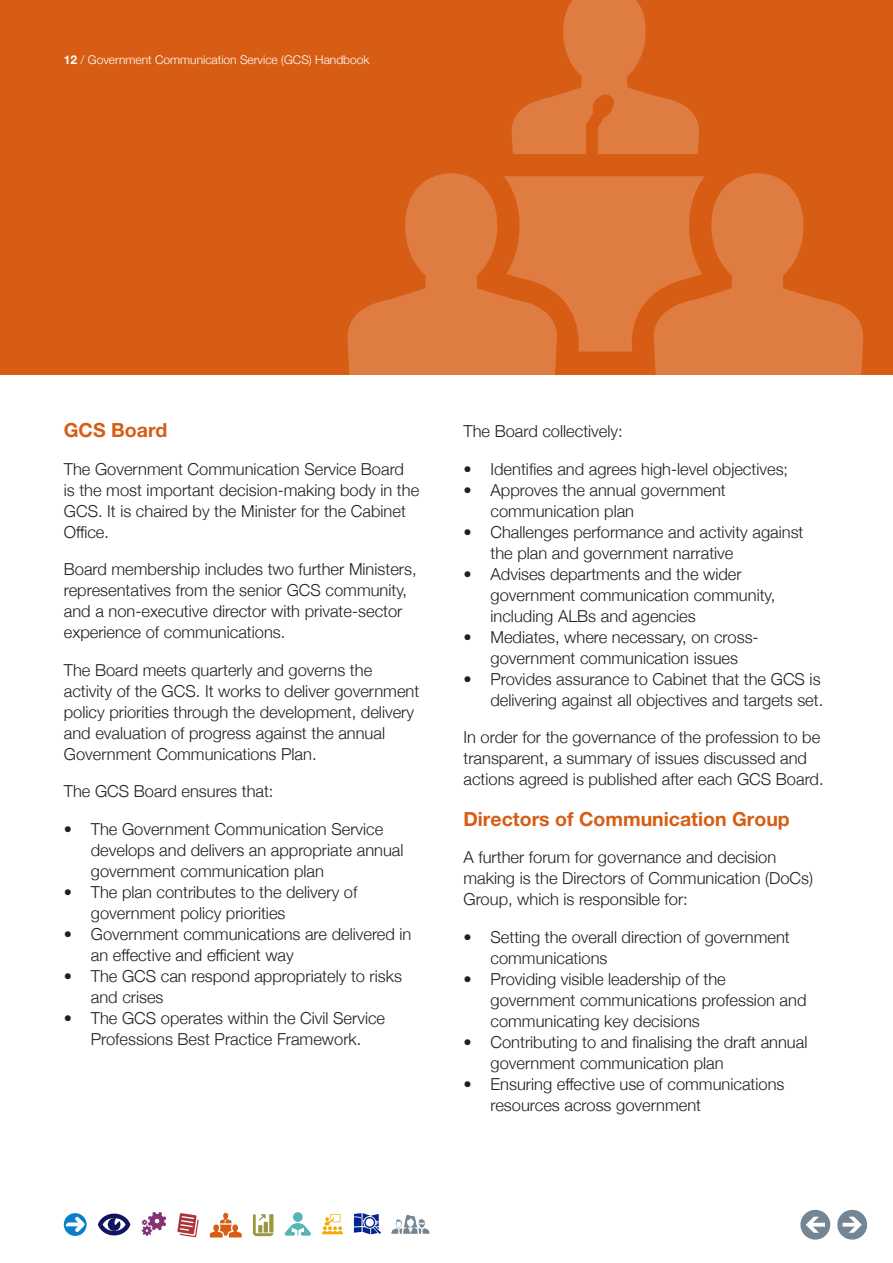
<style>
.page{position:relative;width:893px;height:1263px;background:#fff}
.page>*{position:absolute;margin:0;border:0;box-sizing:border-box;transform-origin:0 0}
.t1{font:700 19.5px "Helvetica Neue LT Pro";color:#d75d14}
.t2{font:300 16.5px/21px "Helvetica Neue";color:#231f20}
.t3{font:300 12px "Helvetica Neue";color:#fff}
.s1{font-weight:700}
</style>
<div class="page">
<div style="left:0;top:0;width:893px;height:374px;background:#d75d14"></div>
<svg style="left:64px;top:1213px;width:23px;height:23px"></svg>
<svg style="left:98px;top:1213px;width:32px;height:22px"></svg>
<svg style="left:142px;top:1212px;width:24px;height:24px"></svg>
<svg style="left:177px;top:1213px;width:22px;height:24px"></svg>
<div style="left:293px;top:1212px;width:10px;height:10px;background:#55b6b3;border-radius:50%"></div>
<svg style="left:285px;top:1223px;width:26px;height:13px"></svg>
<svg style="left:253px;top:1214px;width:20px;height:22px"></svg>
<svg style="left:322px;top:1214px;width:21px;height:20px"></svg>
<svg style="left:391px;top:1214px;width:38px;height:20px"></svg>
<svg style="left:354px;top:1213px;width:27px;height:21px"></svg>
<svg style="left:210px;top:1213px;width:32px;height:24px"></svg>
<svg style="left:512px;top:0;width:187px;height:154px"></svg>
<svg style="left:347px;top:173px;width:516px;height:202px"></svg>
<svg style="left:837px;top:1210px;width:30px;height:29px"></svg>
<svg style="left:800px;top:1210px;width:30px;height:29px"></svg>
<p class="t3" style="left:64px;top:50px;width:307px"><span class="s1">12</span> / Government Communication Service (GCS) Handbook</p>
<p class="t1" style="left:64px;top:418px;width:105px">GCS Board</p>
<p class="t2" style="left:64px;top:457px;width:357px">The Government Communication Service Board<br>is the most important decision-making body in the GCS. It is chaired by the Minister for the Cabinet Office.</p>
<p class="t2" style="left:64px;top:558px;width:354px">Board membership includes two further Ministers, representatives from the senior GCS community, and a non-executive director with private-sector experience of communications.</p>
<p class="t2" style="left:64px;top:658px;width:357px">The Board meets quarterly and governs the activity of the GCS. It works to deliver government policy priorities through the development, delivery and evaluation of progress against the annual Government Communications Plan.</p>
<p class="t2" style="left:64px;top:780px;width:211px">The GCS Board ensures that:</p>
<p class="t2" style="left:91px;top:817px;width:314px;text-indent:-27px">• The Government Communication Service develops and delivers an appropriate annual government communication plan</p>
<p class="t2" style="left:91px;top:880px;width:268px;text-indent:-27px">• The plan contributes to the delivery of government policy priorities</p>
<p class="t2" style="left:91px;top:922px;width:322px;text-indent:-27px">• Government communications are delivered in an effective and efficient way</p>
<p class="t2" style="left:91px;top:964px;width:313px;text-indent:-27px">• The GCS can respond appropriately to risks and crises</p>
<p class="t2" style="left:64px;top:1006px;width:323px;text-align:center">• The GCS operates within the Civil Service<br>Professions Best Practice Framework.</p>
<p class="t2" style="left:463px;top:420px;width:161px">The Board collectively:</p>
<p class="t2" style="left:463px;top:457px;width:326px">• Identifies and agrees high-level objectives;</p>
<p class="t2" style="left:490px;top:478px;width:237px;text-indent:-27px">• Approves the annual government communication plan</p>
<p class="t2" style="left:490px;top:520px;width:314px;text-indent:-27px">• Challenges performance and activity against the plan and government narrative</p>
<p class="t2" style="left:490px;top:562px;width:286px;text-indent:-27px">• Advises departments and the wider government communication community, including ALBs and agencies</p>
<p class="t2" style="left:463px;top:625px;width:297px;text-align:center">• Mediates, where necessary, on cross&shy;government communication issues</p>
<p class="t2" style="left:463px;top:667px;width:361px;text-align:right">• Provides assurance to Cabinet that the GCS is delivering against all objectives and targets set.</p>
<p class="t2" style="left:463px;top:726px;width:362px">In order for the governance of the profession to be transparent, a summary of issues discussed and actions agreed is published after each GCS Board.</p>
<p class="t1" style="left:463px;top:806px;width:328px">Directors of Communication Group</p>
<p class="t2" style="left:463px;top:846px;width:351px">A further forum for governance and decision making is the Directors of Communication (DoCs)<br>Group, which is responsible for:</p>
<p class="t2" style="left:490px;top:925px;width:301px;text-indent:-27px">• Setting the overall direction of government communications</p>
<p class="t2" style="left:490px;top:967px;width:317px;text-indent:-27px">• Providing visible leadership of the government communications profession and communicating key decisions</p>
<p class="t2" style="left:490px;top:1030px;width:318px;text-indent:-27px">• Contributing to and finalising the draft annual government communication plan</p>
<p class="t2" style="left:490px;top:1072px;width:295px;text-indent:-27px">• Ensuring effective use of communications resources across government</p>
</div>
